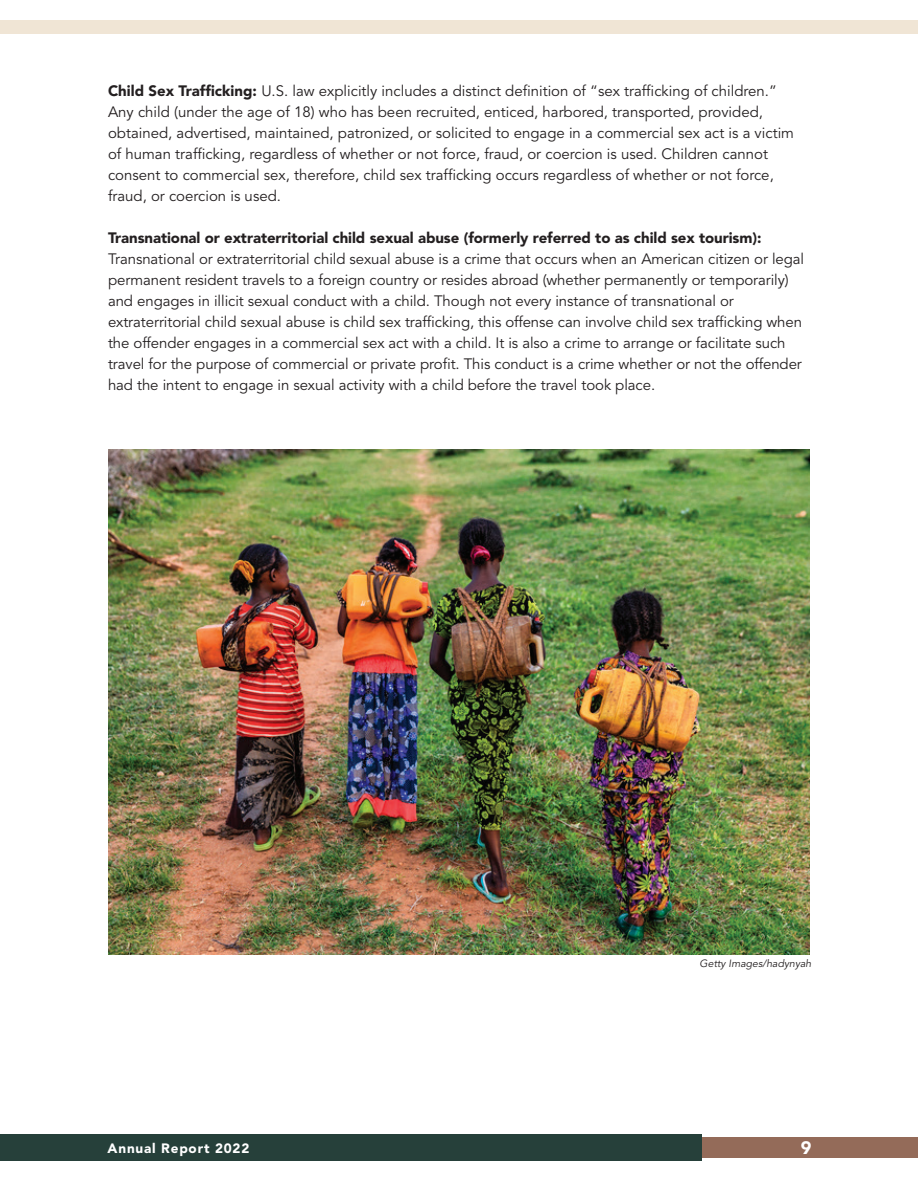
<style>
.page{position:relative;width:918px;height:1188px;background:#fff}
.page>*{position:absolute;margin:0;border:0;box-sizing:border-box;transform-origin:0 0}
.t1{font:900 18px "Avenir";color:#fff}
.t2{font:15px/21px "Avenir";letter-spacing:-.005em;color:#231f20}
.t3{font:900 13.5px "Avenir";letter-spacing:.06em;color:#fff}
.t4{font:italic 10.5px "Avenir";color:#231f20}
.s1{font-weight:900}
</style>
<div class="page">
<div style="left:702px;top:1137px;width:216px;height:21px;background:#946b59"></div>
<div style="left:0;top:20px;width:918px;height:14px;background:#f0e5d5"></div>
<div style="left:0;top:1134px;width:702px;height:27px;background:#26403a"></div>
<img style="left:108px;top:450px;width:702px;height:504px">
<p class="t2" style="left:108px;top:81px;width:688px"><span class="s1">Child Sex Trafficking:</span> U.S. law explicitly includes a distinct definition of “sex trafficking of children.” Any child (under the age of 18) who has been recruited, enticed, harbored, transported, provided, obtained, advertised, maintained, patronized, or solicited to engage in a commercial sex act is a victim of human trafficking, regardless of whether or not force, fraud, or coercion is used. Children cannot consent to commercial sex, therefore, child sex trafficking occurs regardless of whether or not force, fraud, or coercion is used.</p>
<p class="t2" style="left:108px;top:228px;width:698px"><span class="s1">Transnational or extraterritorial child sexual abuse (formerly referred to as child sex tourism):<br></span>Transnational or extraterritorial child sexual abuse is a crime that occurs when an American citizen or legal permanent resident travels to a foreign country or resides abroad (whether permanently or temporarily) and engages in illicit sexual conduct with a child. Though not every instance of transnational or extraterritorial child sexual abuse is child sex trafficking, this offense can involve child sex trafficking when the offender engages in a commercial sex act with a child. It is also a crime to arrange or facilitate such travel for the purpose of commercial or private profit. This conduct is a crime whether or not the offender had the intent to engage in sexual activity with a child before the travel took place.</p>
<p class="t3" style="left:108px;top:1140px;width:143px">Annual Report 2022</p>
<p class="t4" style="left:700px;top:957px;width:113px">Getty Images/hadynyah</p>
<p class="t1" style="left:801px;top:1137px;width:12px">9</p>
</div>
